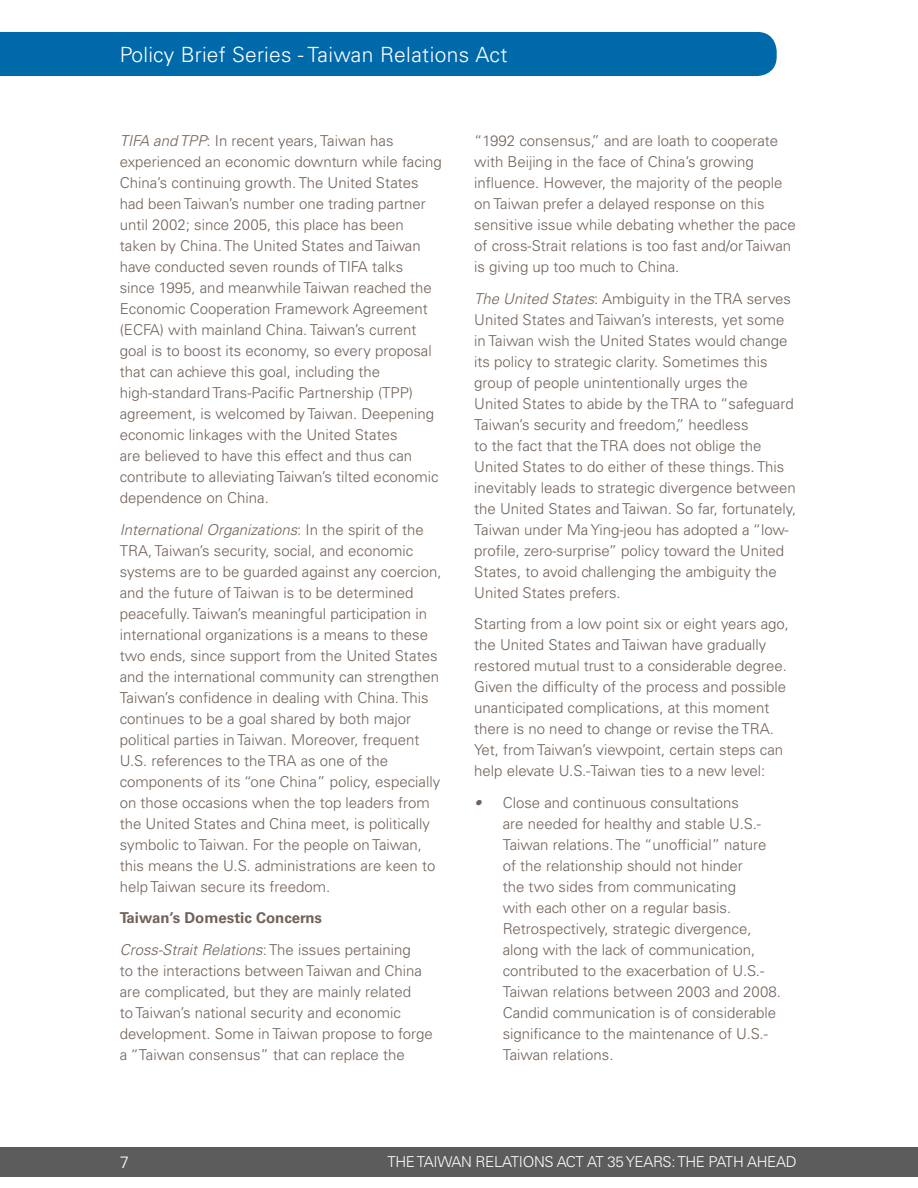
<style>
.page{position:relative;width:918px;height:1188px;background:#fff}
.page>*{position:absolute;margin:0;border:0;box-sizing:border-box;transform-origin:0 0}
.t1{font:300 21px "Univers LT Std";letter-spacing:.01em;color:#fff}
.t2{font:300 16.5px "Univers LT Std";color:#fff}
.body{font:300 15px/21px "Univers LT Std";color:#716259}
.t3{font:300 15px "Univers LT Std";letter-spacing:-.02em;color:#fff}
.body-2{font:700 15px "Univers LT Std";color:#716259}
.s1{font-style:italic}
</style>
<div class="page">
<div style="left:0;top:32px;width:777px;height:44px;background:#0069aa"></div>
<div style="left:0;top:1147px;width:918px;height:29px;background:#5c5c5c"></div>
<h1 class="t1" style="left:120px;top:42px;width:389px">Policy Brief Series - Taiwan Relations Act</h1>
<p class="body" style="left:120px;top:130px;width:324px"><span class="s1">TIFA and TPP</span>: In recent years, Taiwan has experienced an economic downturn while facing China’s continuing growth. The United States had been Taiwan’s number one trading partner until 2002; since 2005, this place has been taken by China. The United States and Taiwan have conducted seven rounds of TIFA talks since 1995, and meanwhile Taiwan reached the Economic Cooperation Framework Agreement (ECFA) with mainland China. Taiwan’s current goal is to boost its economy, so every proposal that can achieve this goal, including the high-standard Trans-Pacific Partnership (TPP) agreement, is welcomed by Taiwan. Deepening economic linkages with the United States<br>are believed to have this effect and thus can contribute to alleviating Taiwan’s tilted economic dependence on China.</p>
<p class="body" style="left:120px;top:519px;width:324px"><span class="s1">International Organizations</span>: In the spirit of the TRA, Taiwan’s security, social, and economic systems are to be guarded against any coercion, and the future of Taiwan is to be determined peacefully. Taiwan’s meaningful participation in international organizations is a means to these two ends, since support from the United States and the international community can strengthen Taiwan’s confidence in dealing with China. This continues to be a goal shared by both major political parties in Taiwan. Moreover, frequent U.S. references to the TRA as one of the components of its “one China” policy, especially on those occasions when the top leaders from the United States and China meet, is politically symbolic to Taiwan. For the people on Taiwan, this means the U.S. administrations are keen to help Taiwan secure its freedom.</p>
<p class="body-2" style="left:120px;top:909px;width:204px">Taiwan’s Domestic Concerns</p>
<p class="body" style="left:120px;top:939px;width:315px"><span class="s1">Cross-Strait Relations</span>: The issues pertaining<br>to the interactions between Taiwan and China are complicated, but they are mainly related<br>to Taiwan’s national security and economic development. Some in Taiwan propose to forge a “Taiwan consensus” that can replace the</p>
<p class="body" style="left:474px;top:130px;width:323px">“1992 consensus,” and are loath to cooperate with Beijing in the face of China’s growing influence. However, the majority of the people on Taiwan prefer a delayed response on this sensitive issue while debating whether the pace of cross-Strait relations is too fast and/or Taiwan is giving up too much to China.</p>
<p class="body" style="left:474px;top:288px;width:323px"><span class="s1">The United States</span>: Ambiguity in the TRA serves United States and Taiwan’s interests, yet some in Taiwan wish the United States would change its policy to strategic clarity. Sometimes this group of people unintentionally urges the<br>United States to abide by the TRA to “safeguard Taiwan’s security and freedom,” heedless<br>to the fact that the TRA does not oblige the United States to do either of these things. This inevitably leads to strategic divergence between the United States and Taiwan. So far, fortunately, Taiwan under Ma Ying-jeou has adopted a “low&shy;profile, zero-surprise” policy toward the United States, to avoid challenging the ambiguity the United States prefers.</p>
<p class="body" style="left:474px;top:614px;width:316px">Starting from a low point six or eight years ago, the United States and Taiwan have gradually restored mutual trust to a considerable degree.<br>Given the difficulty of the process and possible unanticipated complications, at this moment there is no need to change or revise the TRA.<br>Yet, from Taiwan’s viewpoint, certain steps can help elevate U.S.-Taiwan ties to a new level:</p>
<p class="body" style="left:503px;top:792px;width:280px;text-indent:-28px"><span class="s1">•</span> Close and continuous consultations<br>are needed for healthy and stable U.S.- Taiwan relations. The “unofficial” nature of the relationship should not hinder<br>the two sides from communicating<br>with each other on a regular basis.<br>Retrospectively, strategic divergence, along with the lack of communication, contributed to the exacerbation of U.S.- Taiwan relations between 2003 and 2008.<br>Candid communication is of considerable significance to the maintenance of U.S.- Taiwan relations.</p>
<p class="t2" style="left:120px;top:1152px;width:11px">7</p>
<p class="t3" style="left:387px;top:1153px;width:411px">THE TAIWAN RELATIONS ACT AT 35 YEARS: THE PATH AHEAD</p>
</div>
